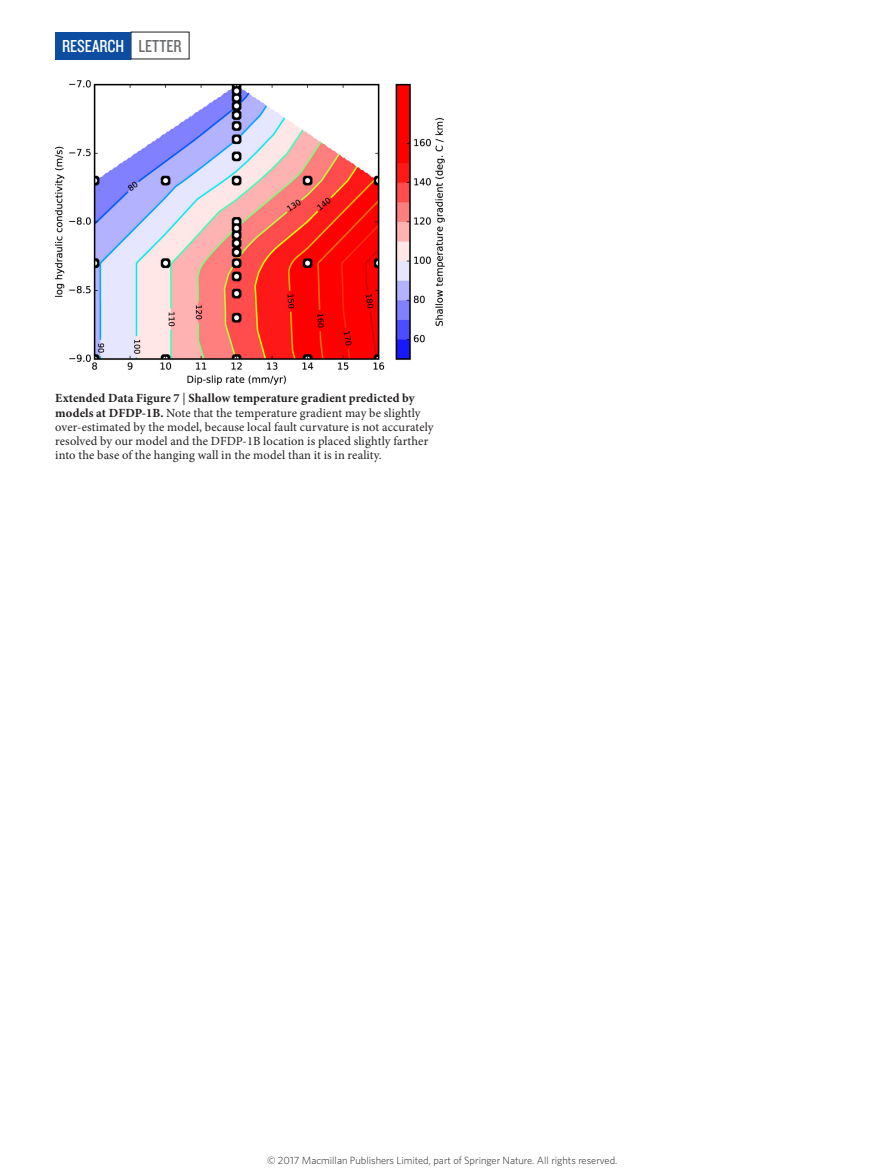
<style>
.page{position:relative;width:893px;height:1174px;background:#fff}
.page>*{position:absolute;margin:0;border:0;box-sizing:border-box;transform-origin:0 0}
.t1{font:18px "Knockout 29 Junior Ltweight";color:#fff}
.t2{font:12.45px/14.2px "Minion Pro";letter-spacing:.01em;color:#231f20}
.t3{font:300 10.5px "Whitney";color:#231f20}
.s1{color:#6c6d70}
.s2{font-weight:700}
</style>
<div class="page">
<div style="left:55px;top:32px;width:76px;height:27px;background:#0d4da1"></div>
<img style="left:55px;top:81px;width:390px;height:304px">
<h1 class="t1" style="left:62px;top:34px;width:121px">RESEARCH <span class="s1">LETTER</span></h1>
<p class="t2" style="left:55px;top:391px;width:380px"><span class="s2">Extended Data Figure 7</span> | <span class="s2">Shallow temperature gradient predicted by models at DFDP-1B.</span> Note that the temperature gradient may be slightly over-estimated by the model, because local fault curvature is not accurately resolved by our model and the DFDP-1B location is placed slightly farther into the base of the hanging wall in the model than it is in reality.</p>
<p class="t3" style="left:267px;top:1153px;width:352px">© 2017 Macmillan Publishers Limited, part of Springer Nature. All rights reserved.</p>
</div>
